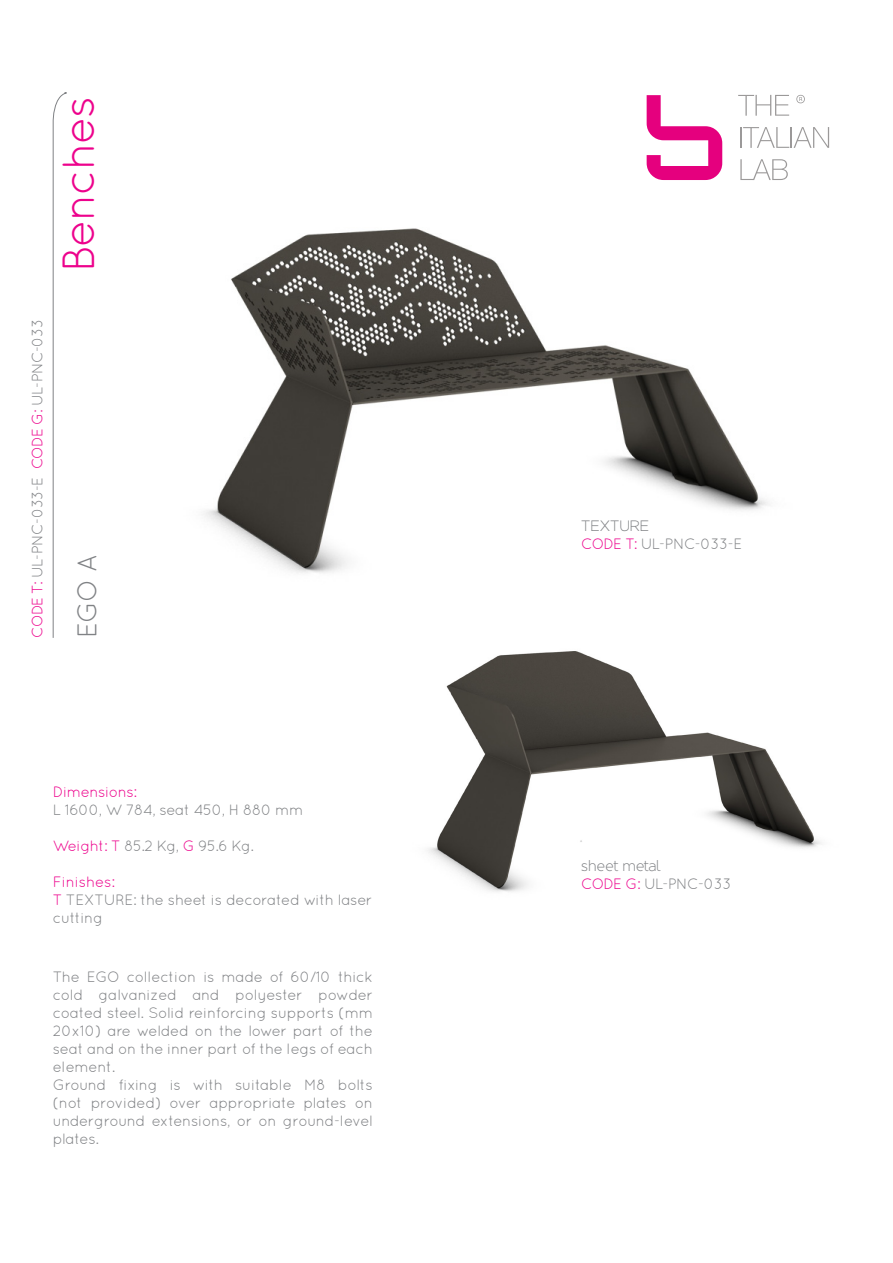
<style>
.page{position:relative;width:893px;height:1263px;background:#fff}
.page>*{position:absolute;margin:0;border:0;box-sizing:border-box;transform-origin:0 0}
.t1{font:45px "Quicksand";letter-spacing:-.03em;color:#ed028c}
.t2{font:27px "Quicksand";color:#808285}
.t3{font:15px/18px "Quicksand";letter-spacing:-.03em;color:#808285;text-align:justify}
.t4{font:15px "Quicksand";letter-spacing:-.03em;color:#ed028c}
.t5{font:300 15px "Regencie";letter-spacing:.03em;color:#808285}
.t6{font:15px "Quicksand";letter-spacing:-.01em;color:#ed028c}
.t7{font:300 15px "Regencie";letter-spacing:.025em;color:#808285}
.s1{color:#ed028c}
</style>
<div class="page">
<img style="left:427px;top:651px;width:394px;height:241px">
<img style="left:203px;top:228px;width:565px;height:345px">
<svg style="left:738px;top:95px;width:51px;height:21px"></svg>
<hr style="left:740px;top:127px;width:2px;height:21px;background:#9b9999">
<svg style="left:743px;top:127px;width:86px;height:21px"></svg>
<svg style="left:740px;top:159px;width:48px;height:21px"></svg>
<svg style="left:647px;top:95px;width:75px;height:85px"></svg>
<svg style="left:796px;top:95px;width:9px;height:8px"></svg>
<svg style="left:52px;top:92px;width:15px;height:546px"></svg>
<p class="t1" style="left:53px;top:272px;width:178px;rotate:-90deg">Benches</p>
<p class="t3" style="left:28px;top:638px;width:320px;rotate:-90deg"><span class="s1">CODE T:</span> UL-PNC-033-E <span class="s1">CODE G:</span> UL-PNC-033</p>
<p class="t2" style="left:71px;top:638px;width:85px;rotate:-90deg">EGO A</p>
<p class="t4" style="left:53px;top:784px;width:86px">Dimensions:</p>
<p class="t3" style="left:53px;top:801px;width:252px">L 1600, W 784, seat 450, H 880 mm</p>
<p class="t3" style="left:53px;top:837px;width:203px"><span class="s1">Weight: T</span> 85.2 Kg, <span class="s1">G</span> 95.6 Kg.</p>
<p class="t6" style="left:53px;top:874px;width:64px">Finishes:</p>
<p class="t3" style="left:53px;top:891px;width:321px"><span class="s1">T</span> TEXTURE: the sheet is decorated with laser</p>
<p class="t3" style="left:53px;top:909px;width:52px">cutting</p>
<p class="t3" style="left:53px;top:968px;width:322px">The EGO collection is made of 60/10 thick cold galvanized and polyester powder coated steel. Solid reinforcing supports (mm 20x10) are welded on the lower part of the seat and on the inner part of the legs of each element.</p>
<p class="t3" style="left:53px;top:1076px;width:322px">Ground fixing is with suitable M8 bolts (not provided) over appropriate plates on underground extensions, or on ground-level plates.</p>
<p class="t7" style="left:581px;top:516px;width:69px">TEXTURE</p>
<p class="t3" style="left:581px;top:534px;width:163px"><span class="s1">CODE T:</span> UL-PNC-033-E</p>
<p class="t5" style="left:581px;top:856px;width:82px">sheet metal</p>
<p class="t3" style="left:581px;top:875px;width:152px"><span class="s1">CODE G:</span> UL-PNC-033</p>
</div>
